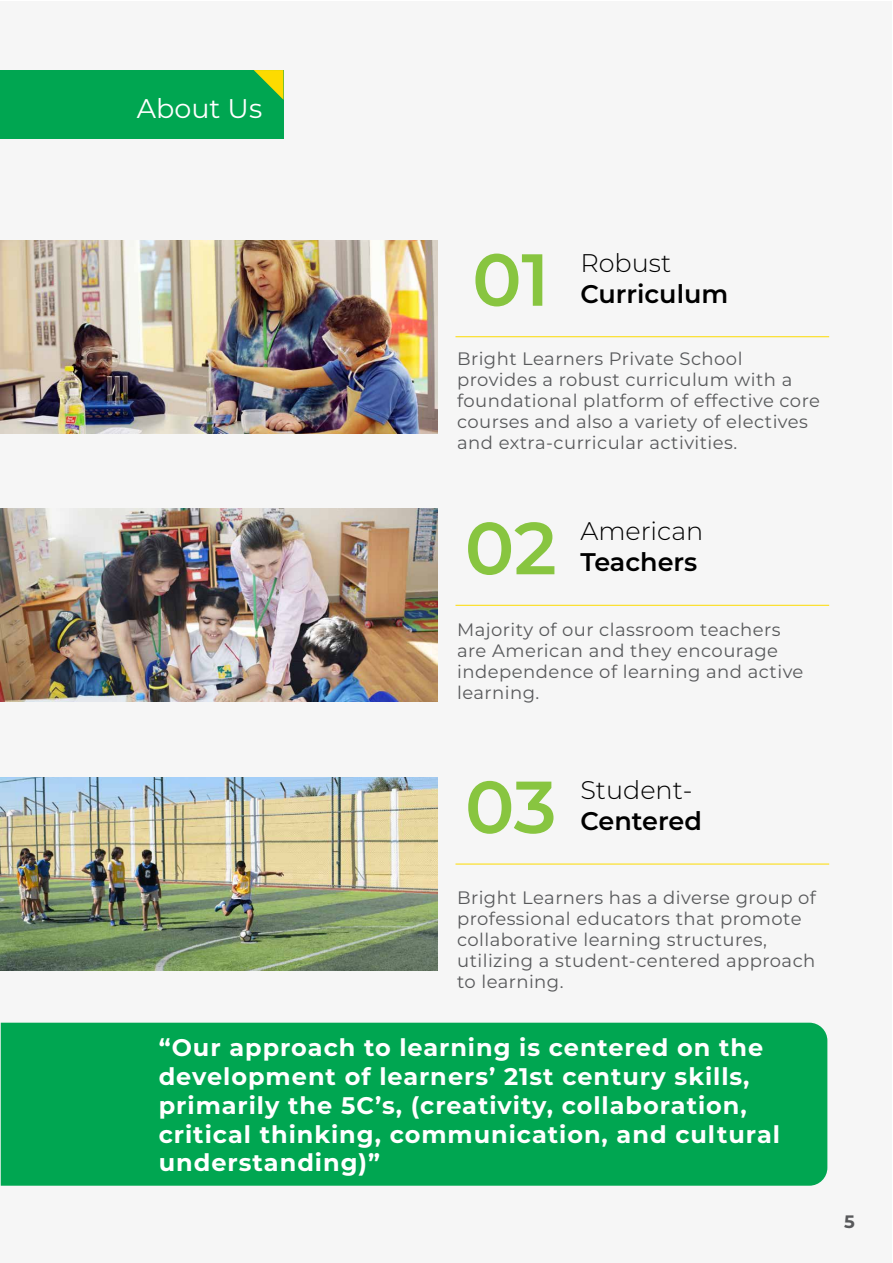
<style>
.page{position:relative;width:893px;height:1263px;background:#fff}
.page>*{position:absolute;margin:0;border:0;box-sizing:border-box;transform-origin:0 0}
.t1{font:600 73.5px "Montserrat";color:#88c540}
.t2{font:27px "Montserrat";color:#fff}
.t3{font:600 25.5px "Montserrat";color:#000}
.t4{font:300 25.5px "Montserrat";color:#000}
.t5{font:700 24px/28.8px "Montserrat";letter-spacing:.04em;color:#fff}
.t6{font:18px/21px "Montserrat";letter-spacing:.025em;color:#58595b}
.t7{font:700 18px "Montserrat";color:#58595b}
</style>
<div class="page">
<div style="left:1px;top:1px;width:891px;height:1261px;background:#f6f6f6"></div>
<div style="left:0;top:70px;width:283px;height:69px;background:#00a651"></div>
<svg style="left:254px;top:70px;width:29px;height:30px"></svg>
<img style="left:0;top:240px;width:437px;height:193px">
<hr style="left:455px;top:336px;width:374px;height:1px;background:#fddb00">
<img style="left:0;top:509px;width:437px;height:193px">
<hr style="left:455px;top:605px;width:374px;height:1px;background:#fddb00">
<img style="left:0;top:777px;width:437px;height:193px">
<hr style="left:455px;top:864px;width:374px;height:1px;background:#fddb00">
<div style="left:1px;top:1023px;width:826px;height:163px;background:#00a651"></div>
<h2 class="t2" style="left:137px;top:89px;width:127px">About Us</h2>
<h1 class="t1" style="left:472px;top:228px;width:79px">01</h1>
<h3 class="t4" style="left:580px;top:246px;width:92px">Robust</h3>
<h3 class="t3" style="left:580px;top:275px;width:149px">Curriculum</h3>
<p class="t6" style="left:457px;top:347px;width:364px">Bright Learners Private School provides a robust curriculum with a foundational platform of effective core courses and also a variety of electives and extra-curricular activities.</p>
<h1 class="t1" style="left:465px;top:496px;width:93px">02</h1>
<h3 class="t4" style="left:580px;top:514px;width:125px">American</h3>
<h3 class="t3" style="left:580px;top:544px;width:118px">Teachers</h3>
<p class="t6" style="left:457px;top:619px;width:348px">Majority of our classroom teachers are American and they encourage independence of learning and active learning.</p>
<h1 class="t1" style="left:465px;top:755px;width:93px">03</h1>
<h3 class="t4" style="left:580px;top:773px;width:113px">Student-</h3>
<h3 class="t3" style="left:580px;top:803px;width:123px">Centered</h3>
<p class="t6" style="left:457px;top:887px;width:360px">Bright Learners has a diverse group of professional educators that promote collaborative learning structures, utilizing a student-centered approach to learning.</p>
<h3 class="t5" style="left:159px;top:1032px;width:623px">“Our approach to learning is centered on the development of learners’ 21st century skills, primarily the 5C’s, (creativity, collaboration, critical thinking, communication, and cultural understanding)”</h3>
<p class="t7" style="left:844px;top:1208px;width:12px">5</p>
</div>
